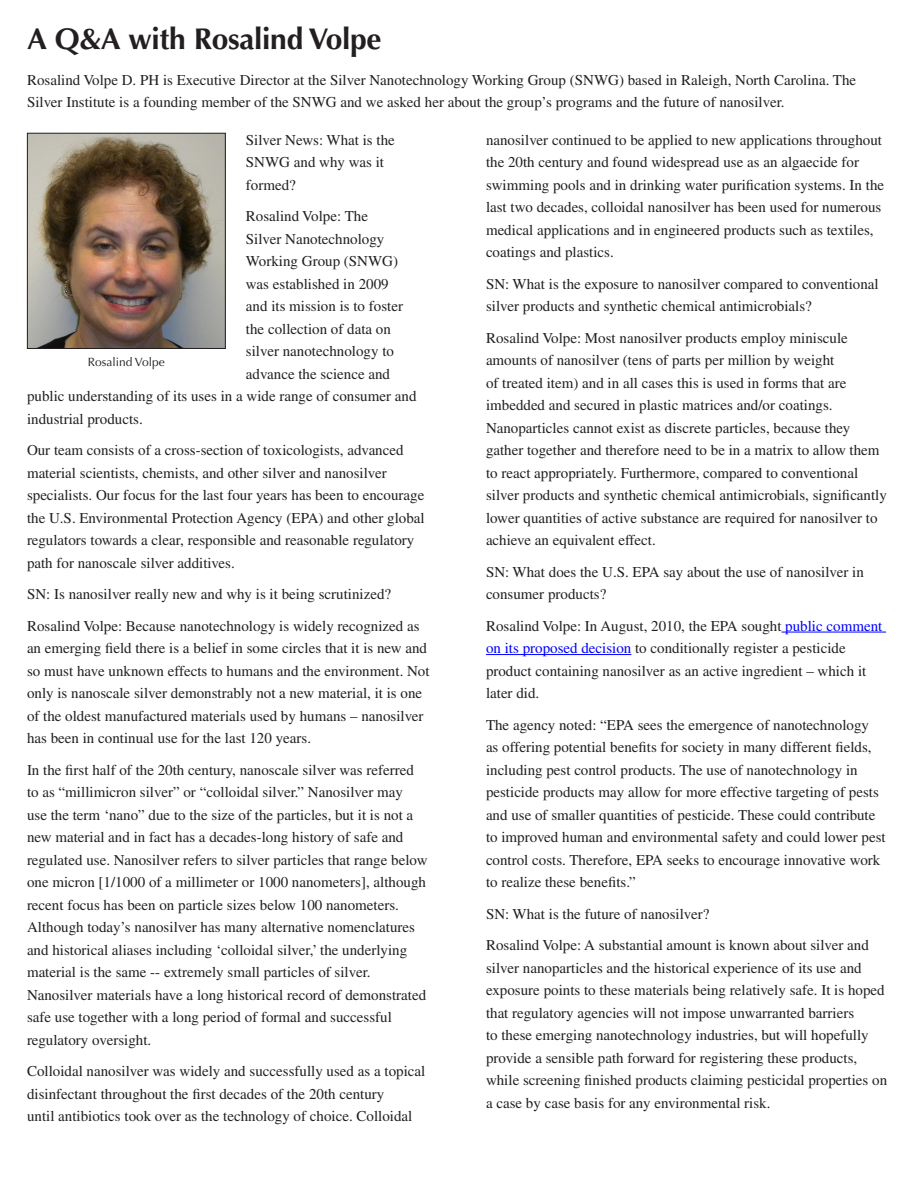
<style>
.page{position:relative;width:918px;height:1188px;background:#fff}
.page>*{position:absolute;margin:0;border:0;box-sizing:border-box;transform-origin:0 0}
.Heads{font:700 30px "Optima";letter-spacing:-.01em;color:#231f20}
.Body_Copy{font:15px/22.5px "Times";color:#231f20}
.Captions{font:12px "Optima";color:#231f20}
.s1{color:#00f}
</style>
<div class="page">
<hr style="left:782px;top:632px;width:104px;height:1px;background:#00f">
<hr style="left:486px;top:654px;width:145px;height:1px;background:#00f">
<img style="left:29px;top:135px;width:195px;height:212px">
<div style="left:27px;top:133px;width:199px;height:216px;border:1px solid #231f20"></div>
<p class="Heads" style="left:27px;top:21px;width:356px">A Q&amp;A with Rosalind Volpe</p>
<p class="Body_Copy" style="left:27px;top:69px;width:831px">Rosalind Volpe D. PH is Executive Director at the Silver Nanotechnology Working Group (SNWG) based in Raleigh, North Carolina. The<br>Silver Institute is a founding member of the SNWG and we asked her about the group’s programs and the future of nanosilver.</p>
<p class="Body_Copy" style="left:246px;top:128px;width:150px">Silver News: What is the<br>SNWG and why was it formed?</p>
<p class="Body_Copy" style="left:246px;top:205px;width:124px">Rosalind Volpe: The</p>
<p class="Body_Copy" style="left:246px;top:227px;width:140px">Silver Nanotechnology</p>
<p class="Body_Copy" style="left:246px;top:250px;width:154px">Working Group (SNWG)</p>
<p class="Body_Copy" style="left:246px;top:272px;width:144px">was established in 2009</p>
<p class="Body_Copy" style="left:246px;top:295px;width:159px">and its mission is to foster</p>
<p class="Body_Copy" style="left:246px;top:317px;width:146px">the collection of data on</p>
<p class="Body_Copy" style="left:246px;top:340px;width:150px">silver nanotechnology to</p>
<p class="Body_Copy" style="left:246px;top:362px;width:146px">advance the science and</p>
<p class="Body_Copy" style="left:27px;top:385px;width:391px">public understanding of its uses in a wide range of consumer and</p>
<p class="Body_Copy" style="left:27px;top:407px;width:117px">industrial products.</p>
<p class="Body_Copy" style="left:27px;top:439px;width:399px">Our team consists of a cross-section of toxicologists, advanced material scientists, chemists, and other silver and nanosilver specialists. Our focus for the last four years has been to encourage the U.S. Environmental Protection Agency (EPA) and other global regulators towards a clear, responsible and reasonable regulatory path for nanoscale silver additives.</p>
<p class="Body_Copy" style="left:27px;top:583px;width:366px">SN: Is nanosilver really new and why is it being scrutinized?</p>
<p class="Body_Copy" style="left:27px;top:614px;width:404px">Rosalind Volpe: Because nanotechnology is widely recognized as an emerging field there is a belief in some circles that it is new and so must have unknown effects to humans and the environment. Not only is nanoscale silver demonstrably not a new material, it is one of the oldest manufactured materials used by humans – nanosilver has been in continual use for the last 120 years.</p>
<p class="Body_Copy" style="left:27px;top:758px;width:402px">In the first half of the 20th century, nanoscale silver was referred to as “millimicron silver” or “colloidal silver.” Nanosilver may<br>use the term ‘nano” due to the size of the particles, but it is not a new material and in fact has a decades-long history of safe and regulated use. Nanosilver refers to silver particles that range below one micron [1/1000 of a millimeter or 1000 nanometers], although recent focus has been on particle sizes below 100 nanometers.<br>Although today’s nanosilver has many alternative nomenclatures and historical aliases including ‘colloidal silver,’ the underlying material is the same -- extremely small particles of silver.<br>Nanosilver materials have a long historical record of demonstrated safe use together with a long period of formal and successful regulatory oversight.</p>
<p class="Body_Copy" style="left:27px;top:1060px;width:400px">Colloidal nanosilver was widely and successfully used as a topical disinfectant throughout the first decades of the 20th century<br>until antibiotics took over as the technology of choice. Colloidal</p>
<p class="Captions" style="left:88px;top:355px;width:78px">Rosalind Volpe</p>
<p class="Body_Copy" style="left:486px;top:128px;width:400px">nanosilver continued to be applied to new applications throughout the 20th century and found widespread use as an algaecide for swimming pools and in drinking water purification systems. In the last two decades, colloidal nanosilver has been used for numerous medical applications and in engineered products such as textiles, coatings and plastics.</p>
<p class="Body_Copy" style="left:486px;top:272px;width:394px">SN: What is the exposure to nanosilver compared to conventional silver products and synthetic chemical antimicrobials?</p>
<p class="Body_Copy" style="left:486px;top:326px;width:402px">Rosalind Volpe: Most nanosilver products employ miniscule amounts of nanosilver (tens of parts per million by weight<br>of treated item) and in all cases this is used in forms that are imbedded and secured in plastic matrices and/or coatings.<br>Nanoparticles cannot exist as discrete particles, because they gather together and therefore need to be in a matrix to allow them to react appropriately. Furthermore, compared to conventional silver products and synthetic chemical antimicrobials, significantly lower quantities of active substance are required for nanosilver to achieve an equivalent effect.</p>
<p class="Body_Copy" style="left:486px;top:560px;width:379px">SN: What does the U.S. EPA say about the use of nanosilver in consumer products?</p>
<p class="Body_Copy" style="left:486px;top:614px;width:398px">Rosalind Volpe: In August, 2010, the EPA sought <span class="s1">public comment on its proposed decision</span> to conditionally register a pesticide product containing nanosilver as an active ingredient – which it later did.</p>
<p class="Body_Copy" style="left:486px;top:713px;width:401px">The agency noted: “EPA sees the emergence of nanotechnology<br>as offering potential benefits for society in many different fields, including pest control products. The use of nanotechnology in pesticide products may allow for more effective targeting of pests and use of smaller quantities of pesticide. These could contribute to improved human and environmental safety and could lower pest control costs. Therefore, EPA seeks to encourage innovative work to realize these benefits.”</p>
<p class="Body_Copy" style="left:486px;top:902px;width:225px">SN: What is the future of nanosilver?</p>
<p class="Body_Copy" style="left:486px;top:934px;width:403px">Rosalind Volpe: A substantial amount is known about silver and silver nanoparticles and the historical experience of its use and exposure points to these materials being relatively safe. It is hoped that regulatory agencies will not impose unwarranted barriers<br>to these emerging nanotechnology industries, but will hopefully provide a sensible path forward for registering these products, while screening finished products claiming pesticidal properties on a case by case basis for any environmental risk.</p>
</div>
